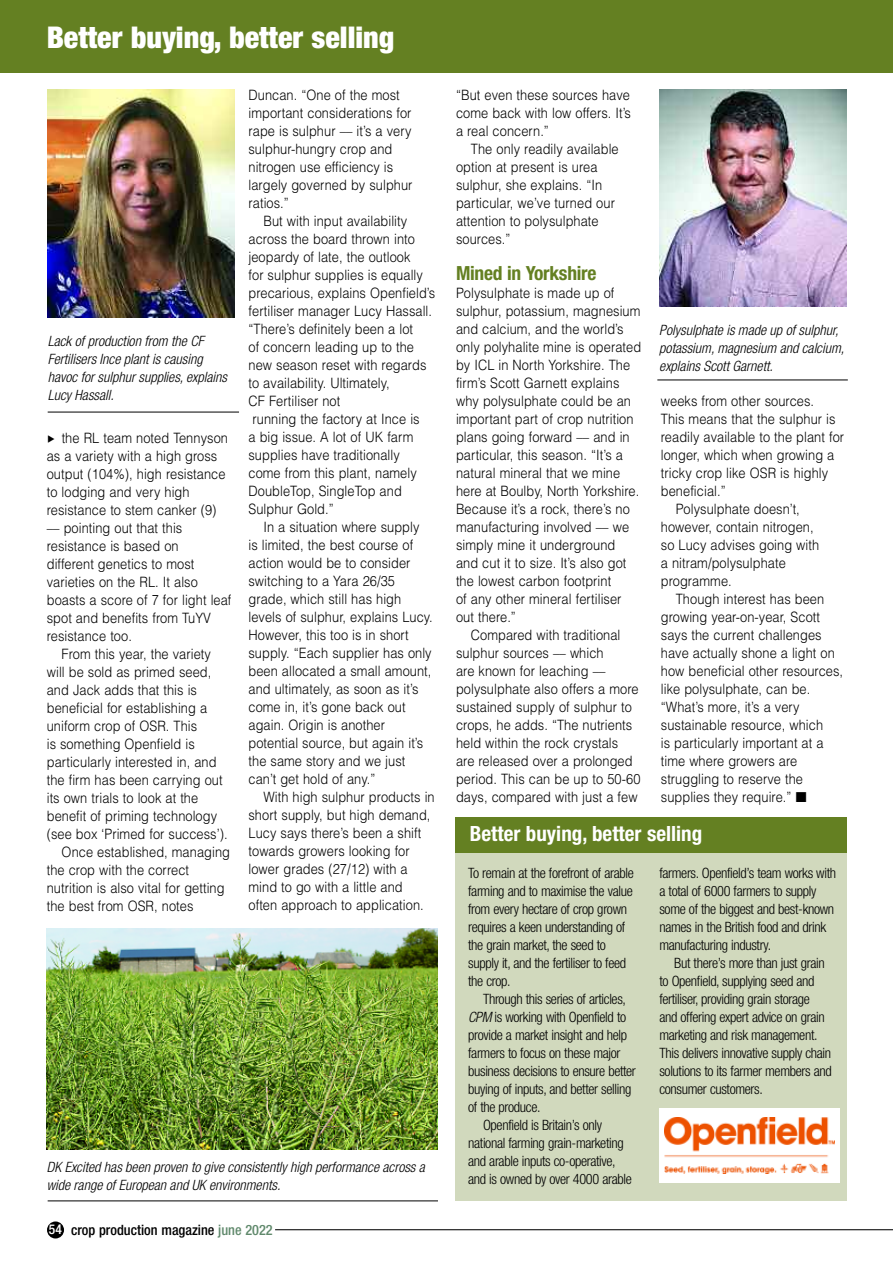
<style>
.page{position:relative;width:893px;height:1263px;background:#fff}
.page>*{position:absolute;margin:0;border:0;box-sizing:border-box;transform-origin:0 0}
.t1{font:900 condensed 30px "Helvetica Neue";color:#fff}
.t2{font:700 condensed 21px "Helvetica Neue";color:#fff}
.t3{font:700 condensed 19.5px "Helvetica Neue";letter-spacing:-.015em;color:#648022}
.t4{font:300 14.25px/18px "Helvetica";letter-spacing:.005em;color:#000;scale:.9 1}
.t5{font:300 condensed 14.25px/18px "Helvetica Neue";letter-spacing:-.025em;color:#000}
.t6{font:italic 300 condensed 14.25px/18px "Helvetica Neue";color:#000}
.t7{font:500 condensed 14.25px "Helvetica Neue";color:#000}
.s1{font-style:italic}
.s2{font-size:13.5px;color:#fff}
.s3{color:#60896c}
</style>
<div class="page">
<div style="left:47px;top:1221px;width:17px;height:17px;background:#000;border-radius:50%"></div>
<hr style="left:275px;top:1229px;width:618px;height:1px;background:#000">
<div style="left:0;top:0;width:893px;height:72px;background:#648022"></div>
<div style="left:455px;top:852px;width:391px;height:349px;background:#d1d9bd"></div>
<div style="left:455px;top:817px;width:391px;height:36px;background:#648022"></div>
<div style="left:659px;top:1109px;width:180px;height:74px;background:#fff"></div>
<img style="left:664px;top:1118px;width:170px;height:55px">
<img style="left:47px;top:928px;width:391px;height:221px">
<hr style="left:48px;top:1200px;width:390px;height:1px;background:#000">
<img style="left:48px;top:90px;width:187px;height:228px">
<hr style="left:48px;top:412px;width:191px;height:1px;background:#000">
<img style="left:659px;top:89px;width:187px;height:218px">
<hr style="left:657px;top:380px;width:191px;height:1px;background:#000">
<h1 class="t1" style="left:47px;top:27px;width:349px">Better buying, better selling</h1>
<p class="t4" style="left:248px;top:86px;width:184px">Duncan. “One of the most important considerations for rape is sulphur –– it’s a very sulphur-hungry crop and nitrogen use efficiency is largely governed by sulphur ratios.”</p>
<p class="t4" style="left:248px;top:212px;width:209px;text-indent:15px">But with input availability across the board thrown into jeopardy of late, the outlook<br>for sulphur supplies is equally precarious, explains Openfield’s fertiliser manager Lucy Hassall. “There’s definitely been a lot<br>of concern leading up to the new season reset with regards to availability. Ultimately,<br>CF Fertiliser not<br>running the factory at Ince is<br>a big issue. A lot of UK farm supplies have traditionally come from this plant, namely<br>DoubleTop, SingleTop and<br>Sulphur Gold.”</p>
<p class="t4" style="left:248px;top:518px;width:206px;text-indent:15px">In a situation where supply<br>is limited, the best course of action would be to consider switching to a Yara 26/35 grade, which still has high levels of sulphur, explains Lucy.<br>However, this too is in short supply. “Each supplier has only been allocated a small amount, and ultimately, as soon as it’s come in, it’s gone back out again. Origin is another potential source, but again it’s the same story and we just can’t get hold of any.”</p>
<p class="t4" style="left:248px;top:788px;width:208px;text-indent:15px">With high sulphur products in short supply, but high demand,<br>Lucy says there’s been a shift towards growers looking for lower grades (27/12) with a mind to go with a little and often approach to application.</p>
<p class="t4" style="left:456px;top:86px;width:196px;text-align:justify">“But even these sources have come back with low offers. It’s a real concern.”</p>
<p class="t4" style="left:456px;top:140px;width:182px;text-indent:15px">The only readily available option at present is urea sulphur, she explains. “In particular, we’ve turned our attention to polysulphate sources.”</p>
<h3 class="t3" style="left:456px;top:266px;width:142px">Mined in Yorkshire</h3>
<p class="t4" style="left:456px;top:284px;width:207px">Polysulphate is made up of sulphur, potassium, magnesium and calcium, and the world’s only polyhalite mine is operated by ICL in North Yorkshire. The firm’s Scott Garnett explains why polysulphate could be an important part of crop nutrition plans going forward –– and in particular, this season. “It’s a natural mineral that we mine here at Boulby, North Yorkshire.<br>Because it’s a rock, there’s no manufacturing involved –– we simply mine it underground<br>and cut it to size. It’s also got the lowest carbon footprint<br>of any other mineral fertiliser out there.”</p>
<p class="t4" style="left:456px;top:626px;width:206px;text-indent:15px">Compared with traditional sulphur sources –– which<br>are known for leaching –– polysulphate also offers a more sustained supply of sulphur to crops, he adds. “The nutrients held within the rock crystals<br>are released over a prolonged period. This can be up to 50-60 days, compared with just a few</p>
<p class="t6" style="left:48px;top:333px;width:181px">Lack of production from the CF<br>Fertilisers Ince plant is causing havoc for sulphur supplies, explains<br>Lucy Hassall.</p>
<p class="t6" style="left:659px;top:322px;width:186px">Polysulphate is made up of sulphur, potassium, magnesium and calcium, explains Scott Garnett.</p>
<p class="t4" style="left:47px;top:429px;width:207px;text-indent:15px">the RL team noted Tennyson as a variety with a high gross output (104%), high resistance to lodging and very high resistance to stem canker (9) –– pointing out that this resistance is based on<br>different genetics to most varieties on the RL. It also boasts a score of 7 for light leaf spot and benefits from TuYV resistance too.</p>
<p class="t4" style="left:62px;top:645px;width:167px">From this year, the variety</p>
<p class="t4" style="left:47px;top:663px;width:184px">will be sold as primed seed,</p>
<p class="t4" style="left:47px;top:681px;width:168px">and Jack adds that this is</p>
<p class="t4" style="left:47px;top:699px;width:180px">beneficial for establishing a</p>
<p class="t4" style="left:47px;top:717px;width:169px">uniform crop of OSR. This</p>
<p class="t4" style="left:47px;top:735px;width:166px">is something Openfield is</p>
<p class="t4" style="left:47px;top:753px;width:190px">particularly interested in, and</p>
<p class="t4" style="left:47px;top:771px;width:197px">the firm has been carrying out</p>
<p class="t4" style="left:47px;top:789px;width:170px">its own trials to look at the</p>
<p class="t4" style="left:47px;top:807px;width:191px">benefit of priming technology</p>
<p class="t4" style="left:47px;top:825px;width:202px">(see box ‘Primed for success’).</p>
<p class="t4" style="left:62px;top:843px;width:189px">Once established, managing</p>
<p class="t4" style="left:47px;top:861px;width:160px">the crop with the correct</p>
<p class="t4" style="left:47px;top:879px;width:199px">nutrition is also vital for getting</p>
<p class="t4" style="left:47px;top:897px;width:165px">the best from OSR, notes</p>
<p class="t4" style="left:661px;top:392px;width:172px">weeks from other sources.</p>
<p class="t4" style="left:661px;top:410px;width:196px">This means that the sulphur is</p>
<p class="t4" style="left:661px;top:428px;width:205px">readily available to the plant for</p>
<p class="t4" style="left:661px;top:446px;width:194px">longer, which when growing a</p>
<p class="t4" style="left:661px;top:464px;width:187px">tricky crop like OSR is highly</p>
<p class="t4" style="left:661px;top:482px;width:74px">beneficial.”</p>
<p class="t4" style="left:676px;top:500px;width:139px">Polysulphate doesn’t,</p>
<p class="t4" style="left:661px;top:518px;width:171px">however, contain nitrogen,</p>
<p class="t4" style="left:661px;top:536px;width:178px">so Lucy advises going with</p>
<p class="t4" style="left:661px;top:554px;width:140px">a nitram/polysulphate</p>
<p class="t4" style="left:661px;top:572px;width:80px">programme.</p>
<p class="t4" style="left:676px;top:590px;width:166px">Though interest has been</p>
<p class="t4" style="left:661px;top:608px;width:178px">growing year-on-year, Scott</p>
<p class="t4" style="left:661px;top:626px;width:180px">says the current challenges</p>
<p class="t4" style="left:661px;top:644px;width:195px">have actually shone a light on</p>
<p class="t4" style="left:661px;top:662px;width:204px">how beneficial other resources,</p>
<p class="t4" style="left:661px;top:680px;width:168px">like polysulphate, can be.</p>
<p class="t4" style="left:661px;top:698px;width:156px">“What’s more, it’s a very</p>
<p class="t4" style="left:661px;top:716px;width:182px">sustainable resource, which</p>
<p class="t4" style="left:661px;top:734px;width:182px">is particularly important at a</p>
<p class="t4" style="left:661px;top:752px;width:153px">time where growers are</p>
<p class="t4" style="left:661px;top:770px;width:159px">struggling to reserve the</p>
<p class="t4" style="left:661px;top:788px;width:163px">supplies they require.” ■</p>
<h2 class="t2" style="left:470px;top:826px;width:234px">Better buying, better selling</h2>
<p class="t5" style="left:659px;top:865px;width:178px">farmers. Openfield’s team works with a total of 6000 farmers to supply some of the biggest and best-known names in the British food and drink manufacturing industry.</p>
<p class="t5" style="left:659px;top:955px;width:174px;text-indent:15px">But there’s more than just grain to Openfield, supplying seed and fertiliser, providing grain storage<br>and offering expert advice on grain marketing and risk management.<br>This delivers innovative supply chain solutions to its farmer members and consumer customers.</p>
<p class="t5" style="left:468px;top:865px;width:167px">To remain at the forefront of arable farming and to maximise the value from every hectare of crop grown requires a keen understanding of the grain market, the seed to supply it, and the fertiliser to feed the crop.</p>
<p class="t5" style="left:483px;top:991px;width:144px">Through this series of articles,</p>
<p class="t5" style="left:468px;top:1009px;width:159px"><span class="s1">CPM</span> is working with Openfield to</p>
<p class="t5" style="left:468px;top:1027px;width:160px">provide a market insight and help</p>
<p class="t5" style="left:468px;top:1045px;width:154px">farmers to focus on these major</p>
<p class="t5" style="left:468px;top:1063px;width:169px">business decisions to ensure better</p>
<p class="t5" style="left:468px;top:1081px;width:165px">buying of inputs, and better selling</p>
<p class="t5" style="left:468px;top:1099px;width:74px">of the produce.</p>
<p class="t5" style="left:483px;top:1117px;width:120px">Openfield is Britain’s only</p>
<p class="t5" style="left:468px;top:1135px;width:157px">national farming grain-marketing</p>
<p class="t5" style="left:468px;top:1153px;width:149px">and arable inputs co-operative,</p>
<p class="t5" style="left:468px;top:1171px;width:165px">and is owned by over 4000 arable</p>
<p class="t6" style="left:47px;top:1159px;width:380px">DK Excited has been proven to give consistently high performance across a wide range of European and UK environments.</p>
<p class="t7" style="left:49px;top:1225px;width:225px"><span class="s2">54</span> crop production magazine <span class="s3">june 2022</span></p>
</div>
